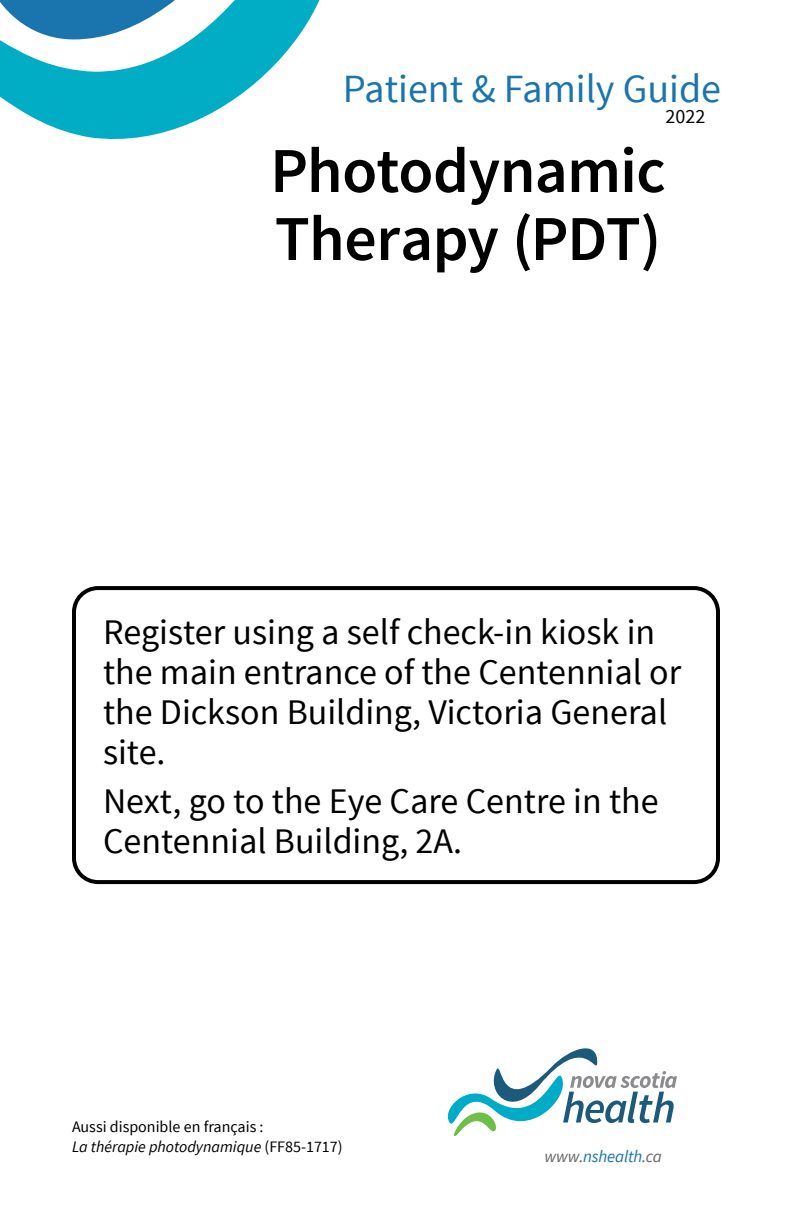
<style>
.page{position:relative;width:792px;height:1224px;background:#fff}
.page>*{position:absolute;margin:0;border:0;box-sizing:border-box;transform-origin:0 0}
.Pamphlet_Title{font:600 64px/68px "Source Sans Pro";letter-spacing:-.01em;color:#000}
.t1{font:40px "Source Sans Pro";color:#1a74ad}
.body_text__18pt{font:36px/40px "Source Sans Pro";color:#000}
.page{font:20px "Source Sans Pro";color:#000}
.t2{font:italic 17px "Source Sans Pro";letter-spacing:-.01em;color:#1a74ad}
.body_text__18pt-2{font:italic 16px "Source Sans Pro";color:#000}
.body_text__18pt-3{font:16px "Source Sans Pro";color:#000}
.s1{font-style:normal}
.s2{color:#636466}
</style>
<div class="page">
<div style="left:72px;top:586px;width:648px;height:298px;border:4px solid #000;border-radius:24px"></div>
<svg style="left:0;top:0;width:320px;height:139px"></svg>
<svg style="left:448px;top:1048px;width:229px;height:88px"></svg>
<p class="t1" style="left:343px;top:64px;width:380px">Patient &amp; Family Guide</p>
<p class="page" style="left:666px;top:104px;width:41px">2022</p>
<p class="Pamphlet_Title" style="left:270px;top:138px;width:397px">Photodynamic<br>Therapy (PDT)</p>
<p class="body_text__18pt" style="left:103px;top:613px;width:580px">Register using a self check-in kiosk in the main entrance of the Centennial or the Dickson Building, Victoria General site.</p>
<p class="body_text__18pt" style="left:103px;top:782px;width:557px">Next, go to the Eye Care Centre in the<br>Centennial Building, 2A.</p>
<p class="body_text__18pt-3" style="left:72px;top:1117px;width:193px">Aussi disponible en français :</p>
<p class="body_text__18pt-2" style="left:72px;top:1137px;width:272px">La thérapie photodynamique <span class="s1">(FF85-1717)</span></p>
<p class="t2" style="left:544px;top:1146px;width:119px"><span class="s2">www.</span>nshealth<span class="s2">.ca</span></p>
</div>
